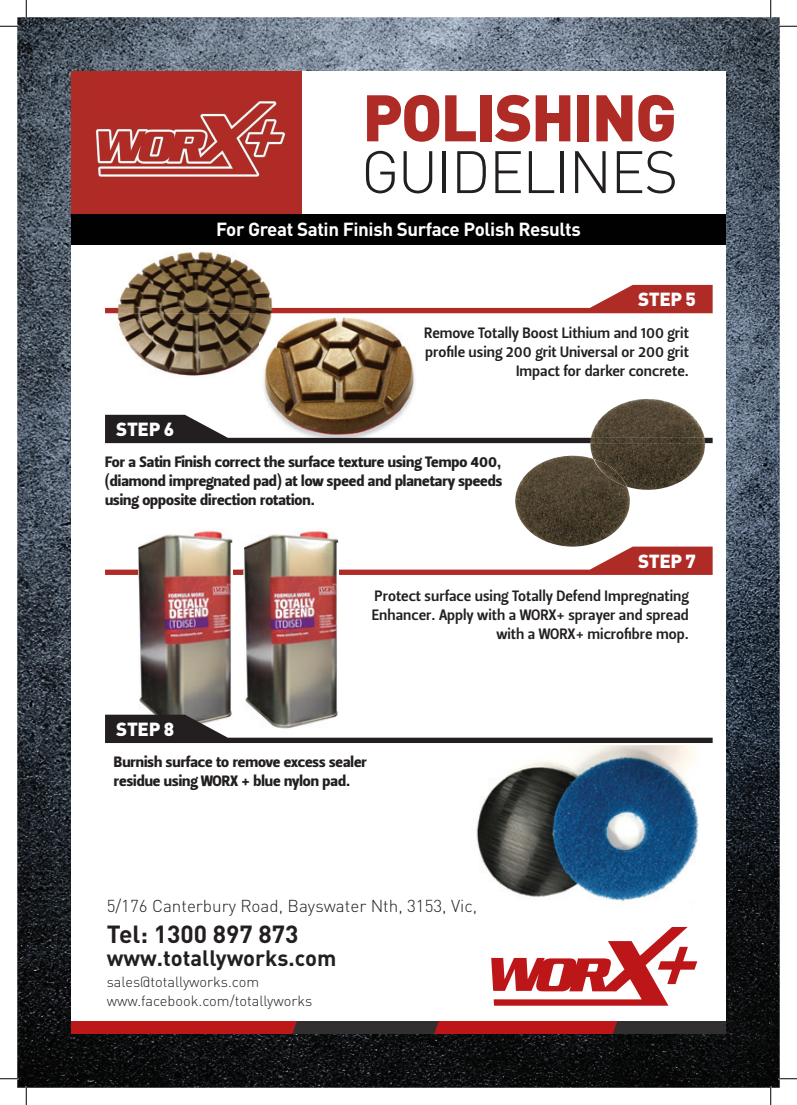
<style>
.page{position:relative;width:797px;height:1105px;background:#fff}
.page>*{position:absolute;margin:0;border:0;box-sizing:border-box;transform-origin:0 0}
.t1{font:900 64.75px "DIN Pro";letter-spacing:-.03em;color:#af2c26}
.t2{font:300 58.88px "DIN Pro";letter-spacing:-.03em;color:#231f20}
.t3{font:700 24.5px "DIN Pro";color:#231f20}
.t4{font:700 22px "DIN Pro";color:#231f20}
.t5{font:700 18.75px "DIN Pro";letter-spacing:-.02em;color:#fff}
.t6{font:900 18.75px "DIN Pro";letter-spacing:-.02em;color:#fff}
.t7{font:300 17.12px "DIN Pro";color:#231f20}
.t8{font:15px/18.8px "Leitura Sans Grot 3";color:#231f20;text-align:right}
.t9{font:15px/18.8px "Leitura Sans Grot 4";color:#231f20;text-align:justify}
.t10{font:300 14.62px/18.5px "DIN Pro";color:#231f20}
</style>
<div class="page">
<img style="left:17px;top:17px;width:762px;height:1071px">
<div style="left:71px;top:71px;width:654px;height:963px;background:#fff"></div>
<img style="left:263px;top:313px;width:155px;height:102px">
<div style="left:71px;top:71px;width:231px;height:174px;background:#af2c26"></div>
<img style="left:95px;top:100px;width:191px;height:77px">
<div style="left:71px;top:214px;width:654px;height:31px;background:#010101"></div>
<svg style="left:105px;top:285px;width:607px;height:28px"></svg>
<svg style="left:105px;top:547px;width:607px;height:28px"></svg>
<svg style="left:105px;top:415px;width:607px;height:28px"></svg>
<img style="left:115px;top:251px;width:158px;height:125px">
<img style="left:260px;top:313px;width:13px;height:65px">
<img style="left:115px;top:308px;width:158px;height:5px">
<img style="left:126px;top:293px;width:57px;height:13px">
<img style="left:244px;top:531px;width:94px;height:184px">
<img style="left:244px;top:570px;width:94px;height:5px">
<img style="left:138px;top:531px;width:95px;height:184px">
<img style="left:138px;top:570px;width:95px;height:5px">
<img style="left:515px;top:457px;width:115px;height:90px">
<img style="left:590px;top:399px;width:115px;height:44px">
<img style="left:593px;top:459px;width:34px;height:28px">
<img style="left:476px;top:745px;width:223px;height:157px">
<svg style="left:71px;top:1021px;width:654px;height:13px;background:#861f21"></svg>
<svg style="left:491px;top:926px;width:207px;height:80px"></svg>
<svg style="left:105px;top:715px;width:607px;height:28px"></svg>
<svg style="left:0;top:25px;width:19px;height:2px"></svg>
<svg style="left:778px;top:25px;width:19px;height:2px"></svg>
<svg style="left:0;top:1078px;width:19px;height:1px"></svg>
<svg style="left:778px;top:1078px;width:19px;height:1px"></svg>
<svg style="left:25px;top:0;width:2px;height:19px"></svg>
<svg style="left:25px;top:1086px;width:2px;height:19px"></svg>
<svg style="left:770px;top:0;width:1px;height:19px"></svg>
<svg style="left:770px;top:1086px;width:1px;height:19px"></svg>
<h1 class="t1" style="left:362px;top:74px;width:316px">POLISHING</h1>
<h2 class="t2" style="left:361px;top:132px;width:319px">GUIDELINES</h2>
<p class="t5" style="left:216px;top:217px;width:366px">For Great Satin Finish Surface Polish Results</p>
<p class="t6" style="left:638px;top:287px;width:59px">STEP 5</p>
<p class="t6" style="left:116px;top:417px;width:59px">STEP 6</p>
<p class="t8" style="left:424px;top:324px;width:266px">Remove Totally Boost Lithium and 100 grit profile using 200 grit Universal or 200 grit<br>Impact for darker concrete.</p>
<p class="t9" style="left:105px;top:453px;width:399px">For a Satin Finish correct the surface texture using Tempo 400, (diamond impregnated pad) at low speed and planetary speeds using opposite direction rotation.</p>
<p class="t6" style="left:638px;top:548px;width:59px">STEP 7</p>
<p class="t6" style="left:116px;top:716px;width:59px">STEP 8</p>
<p class="t8" style="left:372px;top:587px;width:319px">Protect surface using Totally Defend Impregnating<br>Enhancer. Apply with a WORX+ sprayer and spread with a WORX+ microfibre mop.</p>
<p class="t9" style="left:114px;top:752px;width:254px">Burnish surface to remove excess sealer residue using WORX + blue nylon pad.</p>
<p class="t7" style="left:107px;top:894px;width:372px">5/176 Canterbury Road, Bayswater Nth, 3153, Vic,</p>
<h3 class="t3" style="left:107px;top:917px;width:193px">Tel: 1300 897 873</h3>
<h3 class="t4" style="left:107px;top:943px;width:231px">www.totallyworks.com</h3>
<p class="t10" style="left:107px;top:972px;width:207px">sales@totallyworks.com www.facebook.com/totallyworks</p>
</div>
